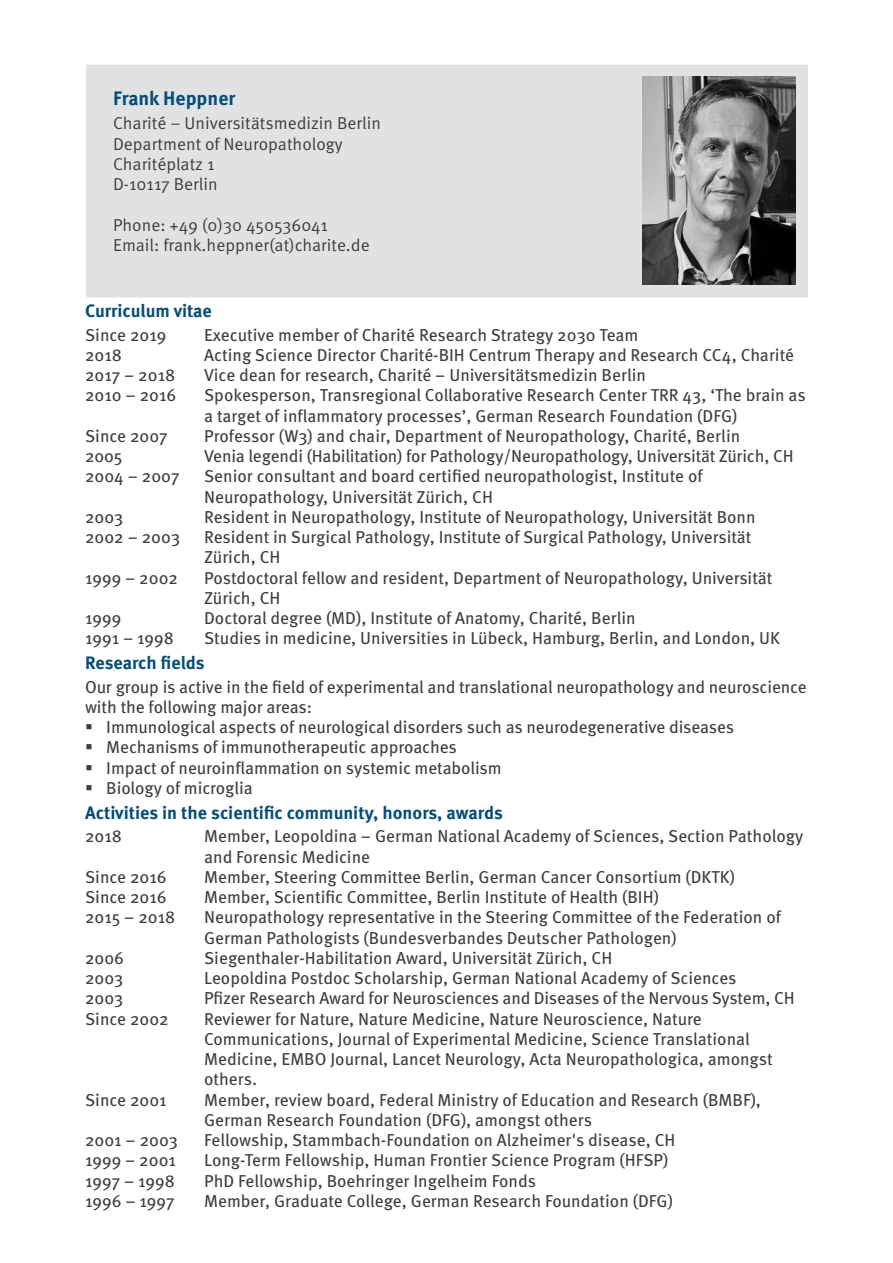
<style>
.page{position:relative;width:893px;height:1263px;background:#fff}
.page>*{position:absolute;margin:0;border:0;box-sizing:border-box;transform-origin:0 0}
.Headline_03_einzug_M{font:700 19.5px "Meta Pro";color:#064d77}
.Headline_04_META_CV{font:700 18px "Meta Pro";color:#064d77}
.CV_fliess_li_META{font:17.25px/20.2px "Meta Pro";color:#3e3e3f}
.CV_fliess_li_bdg_ein{font:17.25px "Meta Pro";color:#3e3e3f}
._01_fliess_li_META{font:17.25px/20.2px "Meta Pro";letter-spacing:-.005em;color:#3e3e3f}
.CV_fliess_li_META_AB{font:17.25px "Meta Pro";color:#3e3e3f}
</style>
<div class="page">
<div style="left:85px;top:64px;width:723px;height:234px;background:#e1e2e4"></div>
<hr style="left:85px;top:65px;width:1px;height:233px;background:#fff">
<hr style="left:85px;top:64px;width:723px;height:1px;background:#fff">
<img style="left:642px;top:77px;width:153px;height:208px">
<p class="Headline_03_einzug_M" style="left:113px;top:83px;width:124px">Frank Heppner</p>
<p class="CV_fliess_li_bdg_ein" style="left:113px;top:112px;width:269px">Charité – Universitätsmedizin Berlin</p>
<p class="CV_fliess_li_bdg_ein" style="left:113px;top:133px;width:231px">Department of Neuropathology</p>
<p class="CV_fliess_li_bdg_ein" style="left:113px;top:153px;width:103px">Charitéplatz 1</p>
<p class="CV_fliess_li_bdg_ein" style="left:113px;top:173px;width:106px">D-10117 Berlin</p>
<p class="CV_fliess_li_bdg_ein" style="left:113px;top:214px;width:216px">Phone: +49 (0)30 450536041</p>
<p class="CV_fliess_li_bdg_ein" style="left:113px;top:234px;width:258px">Email: frank.heppner(at)charite.de</p>
<p class="Headline_04_META_CV" style="left:85px;top:297px;width:128px">Curriculum vitae</p>
<p class="CV_fliess_li_META" style="left:85px;top:323px;width:83px">Since 2019</p>
<p class="CV_fliess_li_META" style="left:204px;top:323px;width:436px">Executive member of Charité Research Strategy 2030 Team</p>
<p class="CV_fliess_li_META" style="left:85px;top:344px;width:38px">2018</p>
<p class="CV_fliess_li_META" style="left:204px;top:344px;width:591px">Acting Science Director Charité-BIH Centrum Therapy and Research CC4, Charité</p>
<p class="CV_fliess_li_META" style="left:85px;top:364px;width:92px">2017 – 2018</p>
<p class="CV_fliess_li_META" style="left:204px;top:364px;width:443px">Vice dean for research, Charité – Universitätsmedizin Berlin</p>
<p class="CV_fliess_li_META" style="left:85px;top:384px;width:93px">2010 – 2016</p>
<p class="CV_fliess_li_META" style="left:204px;top:384px;width:603px">Spokesperson, Transregional Collaborative Research Center TRR 43, ‘The brain as a target of inflammatory processes’, German Research Foundation (DFG)</p>
<p class="CV_fliess_li_META" style="left:85px;top:425px;width:84px">Since 2007</p>
<p class="CV_fliess_li_META" style="left:204px;top:425px;width:538px">Professor (W3) and chair, Department of Neuropathology, Charité, Berlin</p>
<p class="CV_fliess_li_META" style="left:85px;top:445px;width:39px">2005</p>
<p class="CV_fliess_li_META" style="left:204px;top:445px;width:591px">Venia legendi (Habilitation) for Pathology/Neuropathology, Universität Zürich, CH</p>
<p class="CV_fliess_li_META" style="left:85px;top:465px;width:96px">2004 – 2007</p>
<p class="CV_fliess_li_META" style="left:204px;top:465px;width:500px">Senior consultant and board certified neuropathologist, Institute of<br>Neuropathology, Universität Zürich, CH</p>
<p class="CV_fliess_li_META" style="left:85px;top:506px;width:40px">2003</p>
<p class="CV_fliess_li_META" style="left:204px;top:506px;width:553px">Resident in Neuropathology, Institute of Neuropathology, Universität Bonn</p>
<p class="CV_fliess_li_META" style="left:85px;top:526px;width:97px">2002 – 2003</p>
<p class="CV_fliess_li_META" style="left:204px;top:526px;width:549px">Resident in Surgical Pathology, Institute of Surgical Pathology, Universität<br>Zürich, CH</p>
<p class="CV_fliess_li_META" style="left:85px;top:566px;width:95px">1999 – 2002</p>
<p class="CV_fliess_li_META" style="left:204px;top:566px;width:570px">Postdoctoral fellow and resident, Department of Neuropathology, Universität<br>Zürich, CH</p>
<p class="CV_fliess_li_META" style="left:85px;top:607px;width:38px">1999</p>
<p class="CV_fliess_li_META" style="left:204px;top:607px;width:433px">Doctoral degree (MD), Institute of Anatomy, Charité, Berlin</p>
<p class="CV_fliess_li_META_AB" style="left:85px;top:625px;width:90px">1991 – 1998</p>
<p class="CV_fliess_li_META_AB" style="left:204px;top:625px;width:577px">Studies in medicine, Universities in Lübeck, Hamburg, Berlin, and London, UK</p>
<p class="Headline_04_META_CV" style="left:85px;top:649px;width:121px">Research fields</p>
<p class="_01_fliess_li_META" style="left:85px;top:675px;width:723px">Our group is active in the field of experimental and translational neuropathology and neuroscience with the following major areas:</p>
<p class="CV_fliess_li_META" style="left:85px;top:716px;width:651px">▪ Immunological aspects of neurological disorders such as neurodegenerative diseases</p>
<p class="CV_fliess_li_META" style="left:85px;top:736px;width:373px">▪ Mechanisms of immunotherapeutic approaches</p>
<p class="CV_fliess_li_META" style="left:85px;top:756px;width:418px">▪ Impact of neuroinflammation on systemic metabolism</p>
<p class="CV_fliess_li_META" style="left:85px;top:777px;width:169px">▪ Biology of microglia</p>
<p class="Headline_04_META_CV" style="left:85px;top:799px;width:419px">Activities in the scientific community, honors, awards</p>
<p class="CV_fliess_li_META" style="left:85px;top:825px;width:38px">2018</p>
<p class="CV_fliess_li_META" style="left:204px;top:825px;width:601px">Member, Leopoldina – German National Academy of Sciences, Section Pathology and Forensic Medicine</p>
<p class="CV_fliess_li_META" style="left:85px;top:865px;width:83px">Since 2016</p>
<p class="CV_fliess_li_META" style="left:204px;top:865px;width:532px">Member, Steering Committee Berlin, German Cancer Consortium (DKTK)</p>
<p class="CV_fliess_li_META" style="left:85px;top:886px;width:83px">Since 2016</p>
<p class="CV_fliess_li_META" style="left:204px;top:886px;width:456px">Member, Scientific Committee, Berlin Institute of Health (BIH)</p>
<p class="CV_fliess_li_META" style="left:85px;top:906px;width:92px">2015 – 2018</p>
<p class="CV_fliess_li_META" style="left:204px;top:906px;width:578px">Neuropathology representative in the Steering Committee of the Federation of<br>German Pathologists (Bundesverbandes Deutscher Pathologen)</p>
<p class="CV_fliess_li_META" style="left:85px;top:946px;width:41px">2006</p>
<p class="CV_fliess_li_META" style="left:204px;top:946px;width:410px">Siegenthaler-Habilitation Award, Universität Zürich, CH</p>
<p class="CV_fliess_li_META" style="left:85px;top:967px;width:40px">2003</p>
<p class="CV_fliess_li_META" style="left:204px;top:967px;width:534px">Leopoldina Postdoc Scholarship, German National Academy of Sciences</p>
<p class="CV_fliess_li_META" style="left:85px;top:987px;width:40px">2003</p>
<p class="CV_fliess_li_META" style="left:204px;top:987px;width:592px">Pfizer Research Award for Neurosciences and Diseases of the Nervous System, CH</p>
<p class="CV_fliess_li_META" style="left:85px;top:1007px;width:85px">Since 2002</p>
<p class="CV_fliess_li_META" style="left:204px;top:1007px;width:570px">Reviewer for Nature, Nature Medicine, Nature Neuroscience, Nature Communications, Journal of Experimental Medicine, Science Translational Medicine, EMBO Journal, Lancet Neurology, Acta Neuropathologica, amongst others.</p>
<p class="CV_fliess_li_META" style="left:85px;top:1088px;width:83px">Since 2001</p>
<p class="CV_fliess_li_META" style="left:204px;top:1088px;width:558px">Member, review board, Federal Ministry of Education and Research (BMBF),<br>German Research Foundation (DFG), amongst others</p>
<p class="CV_fliess_li_META" style="left:85px;top:1129px;width:94px">2001 – 2003</p>
<p class="CV_fliess_li_META" style="left:204px;top:1129px;width:473px">Fellowship, Stammbach-Foundation on Alzheimer's disease, CH</p>
<p class="CV_fliess_li_META" style="left:85px;top:1149px;width:92px">1999 – 2001</p>
<p class="CV_fliess_li_META" style="left:204px;top:1149px;width:466px">Long-Term Fellowship, Human Frontier Science Program (HFSP)</p>
<p class="CV_fliess_li_META" style="left:85px;top:1169px;width:91px">1997 – 1998</p>
<p class="CV_fliess_li_META" style="left:204px;top:1169px;width:334px">PhD Fellowship, Boehringer Ingelheim Fonds</p>
<p class="CV_fliess_li_META" style="left:85px;top:1189px;width:91px">1996 – 1997</p>
<p class="CV_fliess_li_META" style="left:204px;top:1189px;width:470px">Member, Graduate College, German Research Foundation (DFG)</p>
</div>
